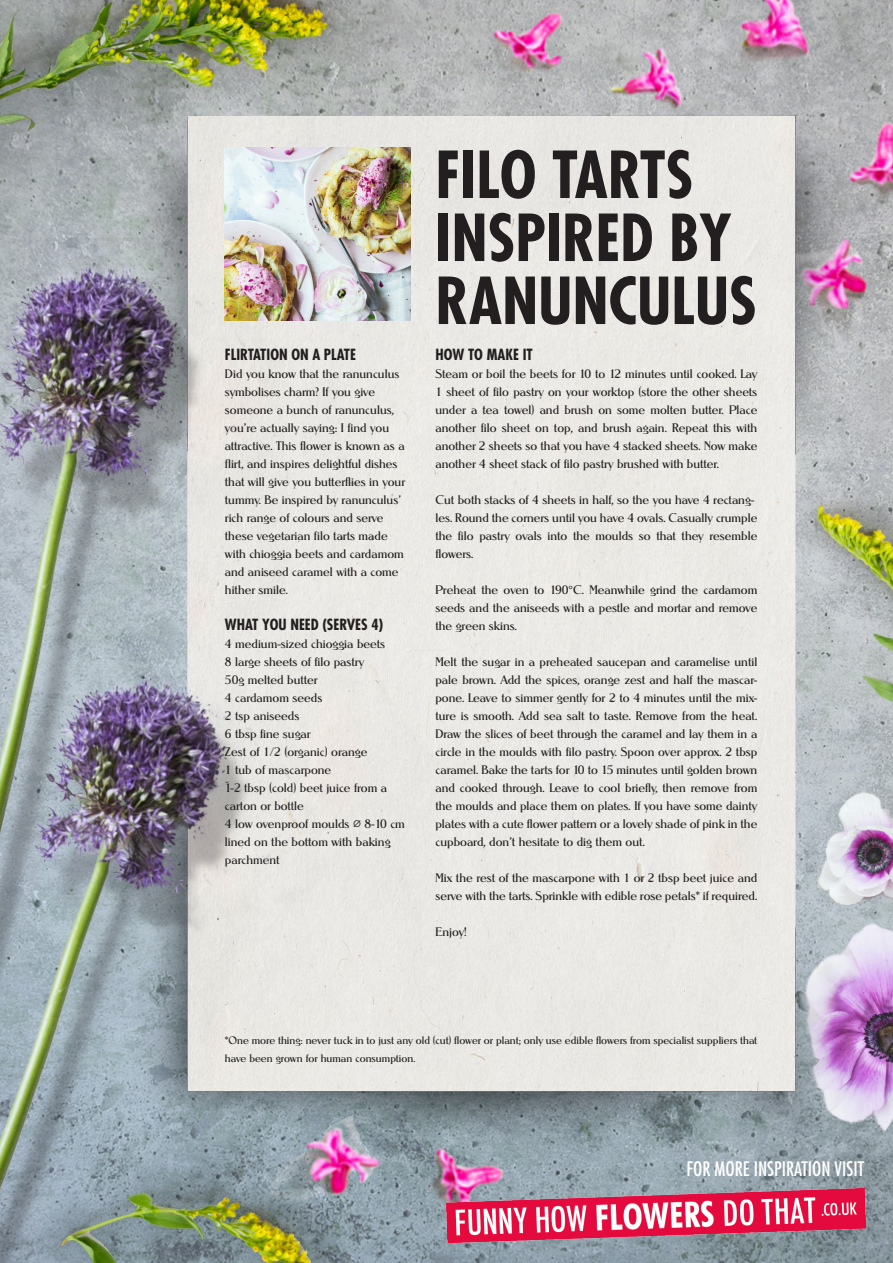
<style>
.page{position:relative;width:893px;height:1263px;background:#fff}
.page>*{position:absolute;margin:0;border:0;box-sizing:border-box;transform-origin:0 0}
.title_nl{font:700 condensed 63px/63px "Futura";color:#231f20}
.Meer_info{font:condensed 19.5px "Futura";color:#fff}
.sub_nl{font:700 condensed 15px "Futura";color:#231f20}
.body_nl{font:12px/18px "Nevada Serial";color:#231f20}
.sub_nl-2{font:12px/18px "Nevada Serial";color:#231f20}
.body_nl-2{font:10.5px/18px "Nevada Serial";color:#231f20}
.s1{font-family:"Cambria";font-size:15px}
.s2{font-family:"Times"}
</style>
<div class="page">
<img style="left:0;top:0;width:893px;height:1263px">
<img style="left:18px;top:25px;width:875px;height:1164px">
<img style="left:446px;top:1188px;width:419px;height:57px">
<img style="left:225px;top:148px;width:186px;height:173px">
<img style="left:0;top:211px;width:308px;height:404px">
<img style="left:0;top:615px;width:358px;height:648px">
<p class="sub_nl" style="left:225px;top:345px;width:133px">FLIRTATION ON A PLATE</p>
<p class="sub_nl-2" style="left:225px;top:365px;width:176px">Did you know that the ranunculus</p>
<p class="sub_nl-2" style="left:225px;top:383px;width:182px">symbolises charm? If you give someone a bunch of ranunculus, you’re actually saying: I find you attractive. This flower is known as a flirt, and inspires delightful dishes that will give you butterflies in your tummy. Be inspired by ranunculus’ rich range of colours and serve these vegetarian filo tarts made with chioggia beets and cardamom and aniseed caramel with a come hither smile.</p>
<p class="sub_nl" style="left:225px;top:615px;width:160px">WHAT YOU NEED (SERVES 4)</p>
<p class="body_nl" style="left:225px;top:635px;width:162px">4 medium-sized chioggia beets</p>
<p class="body_nl" style="left:225px;top:653px;width:141px">8 large sheets of filo pastry</p>
<p class="body_nl" style="left:225px;top:671px;width:94px">50g melted butter</p>
<p class="body_nl" style="left:225px;top:689px;width:99px">4 cardamom seeds</p>
<p class="body_nl" style="left:225px;top:707px;width:76px">2 tsp aniseeds</p>
<p class="body_nl" style="left:225px;top:725px;width:87px">6 tbsp fine sugar</p>
<p class="body_nl" style="left:225px;top:743px;width:144px">Zest of 1/2 (organic) orange</p>
<p class="body_nl" style="left:225px;top:761px;width:108px">1 tub of mascarpone</p>
<p class="body_nl" style="left:225px;top:779px;width:164px">1-2 tbsp (cold) beet juice from a carton or bottle</p>
<p class="body_nl" style="left:225px;top:815px;width:181px">4 low ovenproof moulds <span class="s1">⌀</span> 8-10 cm lined on the bottom with baking parchment</p>
<p class="title_nl" style="left:435px;top:144px;width:259px">FILO TARTS</p>
<p class="title_nl" style="left:435px;top:207px;width:323px">INSPIRED BY<br>RANUNCULUS</p>
<p class="sub_nl" style="left:435px;top:345px;width:99px">HOW TO MAKE IT</p>
<p class="sub_nl-2" style="left:435px;top:365px;width:323px;text-align:justify">Steam or boil the beets for 10 to 12 minutes until cooked. Lay 1 sheet of filo pastry on your worktop (store the other sheets under a tea towel) and brush on some molten butter. Place another filo sheet on top, and brush again. Repeat this with another 2 sheets so that you have 4 stacked sheets. Now make another 4 sheet stack of filo pastry brushed with butter.</p>
<p class="body_nl" style="left:435px;top:491px;width:321px">Cut both stacks of 4 sheets in half, so the you have 4 rectang-</p>
<p class="body_nl" style="left:435px;top:509px;width:323px">les. Round the corners until you have 4 ovals. Casually crumple</p>
<p class="body_nl" style="left:435px;top:527px;width:323px">the filo pastry ovals into the moulds so that they resemble flowers.</p>
<p class="body_nl" style="left:435px;top:581px;width:323px;text-align:justify">Preheat the oven to 190<span class="s2">°</span>C. Meanwhile grind the cardamom seeds and the aniseeds with a pestle and mortar and remove the green skins.</p>
<p class="body_nl" style="left:435px;top:653px;width:323px;text-align:justify">Melt the sugar in a preheated saucepan and caramelise until pale brown. Add the spices, orange zest and half the mascar&shy;pone. Leave to simmer gently for 2 to 4 minutes until the mix&shy;ture is smooth. Add sea salt to taste. Remove from the heat.<br>Draw the slices of beet through the caramel and lay them in a circle in the moulds with filo pastry. Spoon over approx. 2 tbsp caramel. Bake the tarts for 10 to 15 minutes until golden brown and cooked through. Leave to cool briefly, then remove from the moulds and place them on plates. If you have some dainty plates with a cute flower pattern or a lovely shade of pink in the cupboard, don’t hesitate to dig them out.</p>
<p class="body_nl" style="left:435px;top:869px;width:323px">Mix the rest of the mascarpone with 1 or 2 tbsp beet juice and serve with the tarts. Sprinkle with edible rose petals* if required.</p>
<p class="body_nl" style="left:435px;top:923px;width:33px">Enjoy!</p>
<p class="body_nl-2" style="left:225px;top:1031px;width:534px">*One more thing: never tuck in to just any old (cut) flower or plant; only use edible flowers from specialist suppliers that have been grown for human consumption.</p>
<p class="Meer_info" style="left:686px;top:1157px;width:179px">FOR MORE INSPIRATION VISIT</p>
</div>
